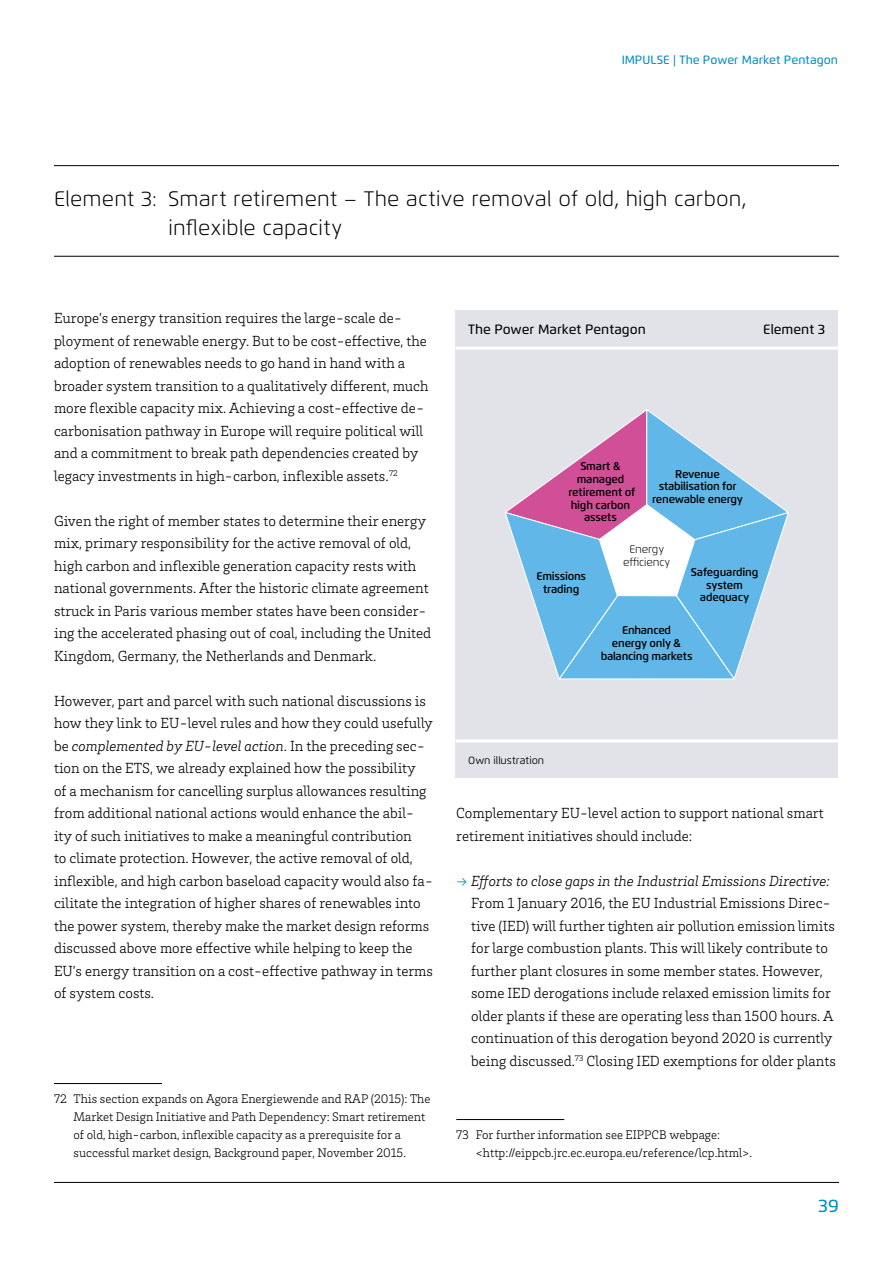
<style>
.page{position:relative;width:893px;height:1263px;background:#fff}
.page>*{position:absolute;margin:0;border:0;box-sizing:border-box;transform-origin:0 0}
.t1{font:300 21px/28.5px "Flexo";letter-spacing:.01em;color:#000}
.t2{font:500 18px "Flexo";color:#008ec1}
.t3{font:300 15px/22.5px "Brix Slab";color:#000}
.t4{font:500 13.5px "Flexo";color:#000}
.t5{font:300 12.75px/18px "Brix Slab";color:#000}
.t6{font:500 12px "Flexo";letter-spacing:.005em;color:#008ec1}
.t7{font:600 11.25px/12.8px "Flexo";letter-spacing:-.02em;color:#000;text-align:center}
.t8{font:300 11.25px/12.8px "Flexo";letter-spacing:-.015em;color:#000;text-align:center}
.t9{font:10.5px "Flexo";color:#000}
.s1{font-style:italic}
.s2{color:#008ec1}
</style>
<div class="page">
<hr style="left:54px;top:1182px;width:785px;height:1px;background:#000">
<hr style="left:54px;top:1083px;width:108px;height:1px;background:#000">
<hr style="left:456px;top:1119px;width:108px;height:1px;background:#000">
<hr style="left:54px;top:165px;width:785px;height:1px;background:#000">
<hr style="left:54px;top:256px;width:785px;height:1px;background:#000">
<div style="left:455px;top:310px;width:383px;height:468px;background:#e1e3e9"></div>
<hr style="left:455px;top:347px;width:383px;height:3px;background:#fff">
<hr style="left:455px;top:739px;width:383px;height:3px;background:#fff">
<svg style="left:505px;top:409px;width:284px;height:271px"></svg>
<p class="t6" style="left:622px;top:53px;width:218px">IMPULSE | The Power Market Pentagon</p>
<h1 class="t1" style="left:168px;top:185px;width:579px;text-indent:-114px">Element 3: Smart retirement – The active removal of old, high carbon, inflexible capacity</h1>
<p class="t3" style="left:54px;top:306px;width:376px">Europe’s energy transition requires the large-scale de&shy;ployment of renewable energy. But to be cost-effective, the adoption of renewables needs to go hand in hand with a broader system transition to a qualitatively different, much more flexible capacity mix. Achieving a cost-effective de&shy;carbonisation pathway in Europe will require political will and a commitment to break path dependencies created by legacy investments in high-carbon, inflexible assets.<sup>72</sup></p>
<p class="t3" style="left:54px;top:509px;width:379px">Given the right of member states to determine their energy mix, primary responsibility for the active removal of old, high carbon and inflexible generation capacity rests with national governments. After the historic climate agreement struck in Paris various member states have been consider&shy;ing the accelerated phasing out of coal, including the United Kingdom, Germany, the Netherlands and Denmark.</p>
<p class="t3" style="left:54px;top:689px;width:381px">However, part and parcel with such national discussions is how they link to EU-level rules and how they could usefully be <span class="s1">complemented by EU-level action</span>. In the preceding sec&shy;tion on the ETS, we already explained how the possibility<br>of a mechanism for cancelling surplus allowances resulting from additional national actions would enhance the abil&shy;ity of such initiatives to make a meaningful contribution<br>to climate protection. However, the active removal of old, inflexible, and high carbon baseload capacity would also fa&shy;cilitate the integration of higher shares of renewables into the power system, thereby make the market design reforms discussed above more effective while helping to keep the EU’s energy transition on a cost-effective pathway in terms of system costs.</p>
<p class="t5" style="left:74px;top:1089px;width:358px;text-indent:-20px">72 This section expands on Agora Energiewende and RAP (2015): The Market Design Initiative and Path Dependency: Smart retirement of old, high-carbon, inflexible capacity as a prerequisite for a successful market design, Background paper, November 2015.</p>
<p class="t4" style="left:468px;top:321px;width:179px">The Power Market Pentagon</p>
<p class="t4" style="left:763px;top:321px;width:64px">Element 3</p>
<p class="t7" style="left:568px;top:460px;width:68px">Smart &amp; managed retirement of high carbon assets</p>
<p class="t7" style="left:652px;top:467px;width:92px">revenue stabilisation for renewable energy</p>
<p class="t7" style="left:536px;top:570px;width:51px">Emissions trading</p>
<p class="t8" style="left:623px;top:543px;width:49px">Energy efficiency</p>
<p class="t7" style="left:691px;top:566px;width:69px">Safeguarding system adequacy</p>
<p class="t7" style="left:601px;top:624px;width:93px">Enhanced<br>energy only &amp; balancing markets</p>
<p class="t9" style="left:468px;top:754px;width:78px">Own illustration</p>
<p class="t3" style="left:456px;top:801px;width:369px">Complementary EU-level action to support national smart retirement initiatives should include:</p>
<p class="t3" style="left:471px;top:869px;width:366px;text-indent:-15px"><span class="s2">→</span> <span class="s1">Efforts to close gaps in the Industrial Emissions Directive:<br></span>From 1 January 2016, the EU Industrial Emissions Direc&shy;tive (IED) will further tighten air pollution emission limits for large combustion plants. This will likely contribute to further plant closures in some member states. However, some IED derogations include relaxed emission limits for older plants if these are operating less than 1500 hours. A continuation of this derogation beyond 2020 is currently being discussed.<sup>73</sup> Closing IED exemptions for older plants</p>
<p class="t5" style="left:476px;top:1125px;width:278px;text-indent:-20px">73 For further information see EIPPCB webpage: &lt;http://eippcb.jrc.ec.europa.eu/reference/lcp.html&gt;.</p>
<p class="t2" style="left:818px;top:1195px;width:22px">39</p>
</div>
